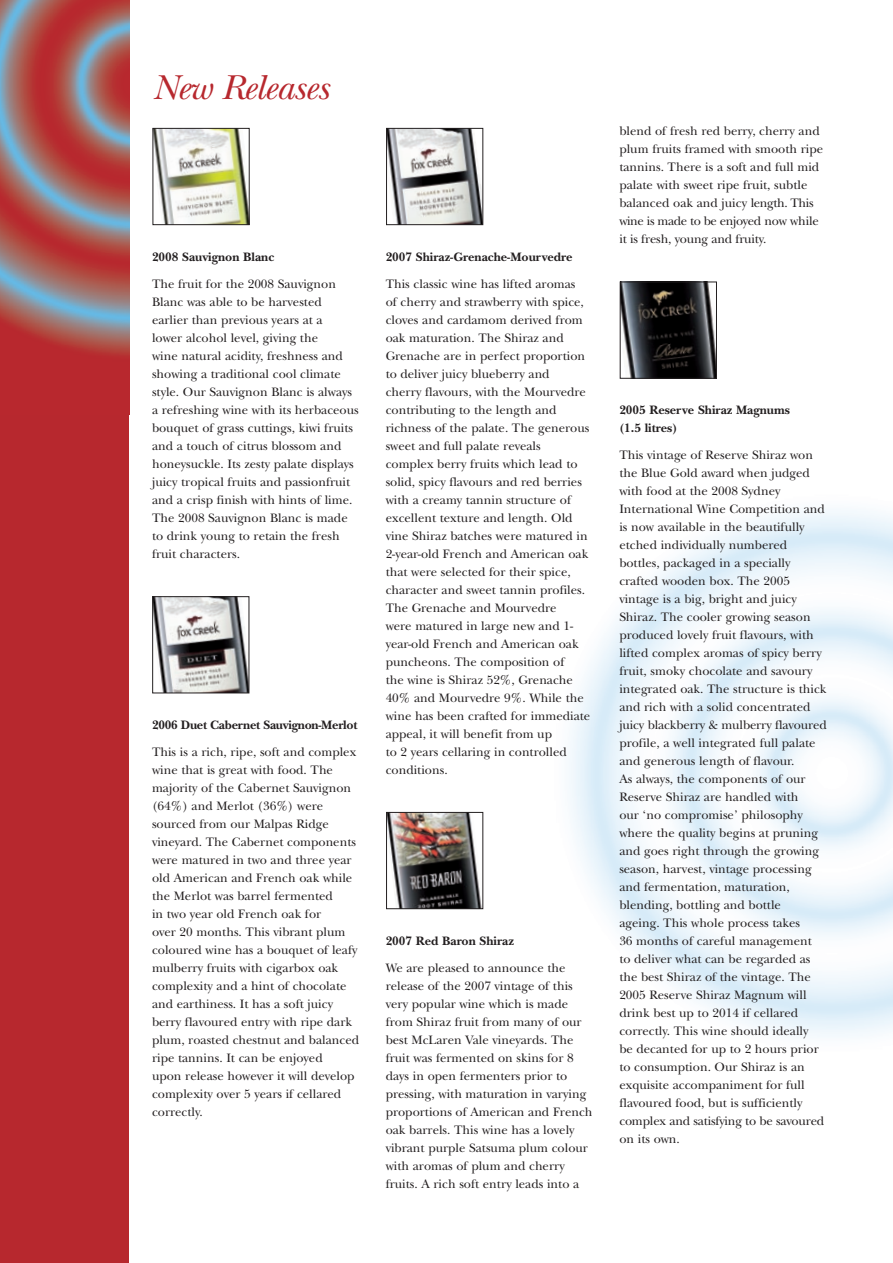
<style>
.page{position:relative;width:893px;height:1263px;background:#fff}
.page>*{position:absolute;margin:0;border:0;box-sizing:border-box;transform-origin:0 0}
.Fox_Header{font:italic 36px "New Baskerville";letter-spacing:-.015em;color:#b7282e}
.Fox_Body{font:12.75px/18px "New Baskerville";color:#231f20}
.Fox_Body-2{font:700 12.75px/18px "New Baskerville";color:#231f20}
.Fox_Body-3{font:700 12.75px "New Baskerville";letter-spacing:-.02em;color:#231f20}
</style>
<div class="page">
<div style="left:0;top:0;width:129px;height:1263px;background:#b7282e"></div>
<img style="left:0;top:0;width:129px;height:355px">
<img style="left:155px;top:130px;width:92px;height:93px">
<div style="left:153px;top:128px;width:96px;height:97px;border:1px solid #231f20"></div>
<img style="left:154px;top:598px;width:93px;height:93px">
<div style="left:152px;top:596px;width:97px;height:97px;border:1px solid #231f20"></div>
<img style="left:388px;top:130px;width:93px;height:93px">
<div style="left:386px;top:128px;width:97px;height:97px;border:1px solid #231f20"></div>
<img style="left:388px;top:814px;width:93px;height:93px">
<div style="left:386px;top:812px;width:97px;height:97px;border:1px solid #231f20"></div>
<img style="left:622px;top:284px;width:93px;height:92px">
<div style="left:620px;top:282px;width:97px;height:96px;border:1px solid #231f20"></div>
<p class="Fox_Header" style="left:152px;top:66px;width:178px">New Releases</p>
<p class="Fox_Body-2" style="left:152px;top:248px;width:124px">2008 Sauvignon Blanc</p>
<p class="Fox_Body" style="left:152px;top:275px;width:208px">The fruit for the 2008 Sauvignon Blanc was able to be harvested earlier than previous years at a<br>lower alcohol level, giving the<br>wine natural acidity, freshness and showing a traditional cool climate style. Our Sauvignon Blanc is always a refreshing wine with its herbaceous bouquet of grass cuttings, kiwi fruits and a touch of citrus blossom and honeysuckle. Its zesty palate displays juicy tropical fruits and passionfruit and a crisp finish with hints of lime.<br>The 2008 Sauvignon Blanc is made to drink young to retain the fresh fruit characters.</p>
<p class="Fox_Body-3" style="left:152px;top:717px;width:207px">2006 Duet Cabernet Sauvignon-Merlot</p>
<p class="Fox_Body" style="left:152px;top:743px;width:209px">This is a rich, ripe, soft and complex wine that is great with food. The majority of the Cabernet Sauvignon (64%) and Merlot (36%) were sourced from our Malpas Ridge vineyard. The Cabernet components were matured in two and three year old American and French oak while the Merlot was barrel fermented<br>in two year old French oak for<br>over 20 months. This vibrant plum coloured wine has a bouquet of leafy mulberry fruits with cigarbox oak complexity and a hint of chocolate and earthiness. It has a soft juicy berry flavoured entry with ripe dark plum, roasted chestnut and balanced ripe tannins. It can be enjoyed<br>upon release however it will develop complexity over 5 years if cellared correctly.</p>
<p class="Fox_Body-2" style="left:386px;top:248px;width:188px">2007 Shiraz-Grenache-Mourvedre</p>
<p class="Fox_Body" style="left:386px;top:275px;width:206px">This classic wine has lifted aromas<br>of cherry and strawberry with spice, cloves and cardamom derived from oak maturation. The Shiraz and<br>Grenache are in perfect proportion to deliver juicy blueberry and<br>cherry flavours, with the Mourvedre contributing to the length and richness of the palate. The generous sweet and full palate reveals complex berry fruits which lead to solid, spicy flavours and red berries with a creamy tannin structure of excellent texture and length. Old vine Shiraz batches were matured in<br>2-year-old French and American oak that were selected for their spice, character and sweet tannin profiles.<br>The Grenache and Mourvedre<br>were matured in large new and 1- year-old French and American oak puncheons. The composition of<br>the wine is Shiraz 52%, Grenache<br>40% and Mourvedre 9%. While the wine has been crafted for immediate appeal, it will benefit from up<br>to 2 years cellaring in controlled conditions.</p>
<p class="Fox_Body-2" style="left:386px;top:932px;width:130px">2007 Red Baron Shiraz</p>
<p class="Fox_Body" style="left:386px;top:959px;width:208px">We are pleased to announce the release of the 2007 vintage of this very popular wine which is made from Shiraz fruit from many of our best McLaren Vale vineyards. The fruit was fermented on skins for 8 days in open fermenters prior to pressing, with maturation in varying proportions of American and French oak barrels. This wine has a lovely vibrant purple Satsuma plum colour with aromas of plum and cherry fruits. A rich soft entry leads into a</p>
<p class="Fox_Body" style="left:619px;top:122px;width:205px">blend of fresh red berry, cherry and plum fruits framed with smooth ripe tannins. There is a soft and full mid palate with sweet ripe fruit, subtle balanced oak and juicy length. This wine is made to be enjoyed now while it is fresh, young and fruity.</p>
<p class="Fox_Body-2" style="left:619px;top:401px;width:172px">2005 Reserve Shiraz Magnums (1.5 litres)</p>
<p class="Fox_Body" style="left:619px;top:446px;width:209px">This vintage of Reserve Shiraz won the Blue Gold award when judged with food at the 2008 Sydney International Wine Competition and is now available in the beautifully etched individually numbered bottles, packaged in a specially crafted wooden box. The 2005 vintage is a big, bright and juicy Shiraz. The cooler growing season produced lovely fruit flavours, with lifted complex aromas of spicy berry fruit, smoky chocolate and savoury integrated oak. The structure is thick and rich with a solid concentrated juicy blackberry &amp; mulberry flavoured profile, a well integrated full palate and generous length of flavour.<br>As always, the components of our Reserve Shiraz are handled with<br>our ‘no compromise’ philosophy where the quality begins at pruning and goes right through the growing season, harvest, vintage processing and fermentation, maturation, blending, bottling and bottle<br>ageing. This whole process takes<br>36 months of careful management<br>to deliver what can be regarded as the best Shiraz of the vintage. The 2005 Reserve Shiraz Magnum will drink best up to 2014 if cellared correctly. This wine should ideally<br>be decanted for up to 2 hours prior to consumption. Our Shiraz is an exquisite accompaniment for full flavoured food, but is sufficiently complex and satisfying to be savoured on its own.</p>
</div>
